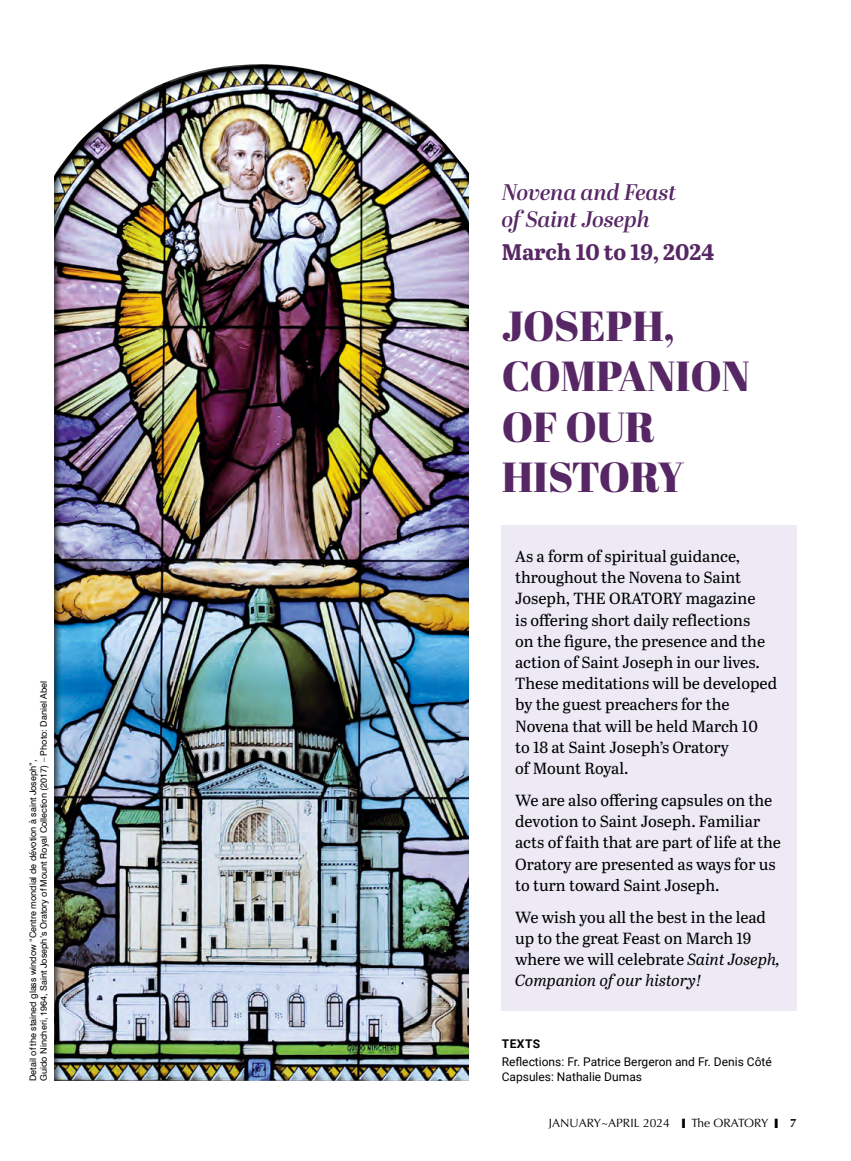
<style>
.page{position:relative;width:851px;height:1161px;background:#fff}
.page>*{position:absolute;margin:0;border:0;box-sizing:border-box;transform-origin:0 0}
.t1{font:42px/50.4px "Abril Fatface";color:#572664}
.t2{font:italic 600 22.5px/27px "Abril Display";letter-spacing:-.005em;color:#572664}
.t3{font:700 22.5px "Abril Text";color:#572664}
.t4{font:16.2px/21.1px "Abril Text";color:#000}
.t5{font:12px/15px "Roboto";color:#000}
.t6{font:12px "Optima";color:#000}
.t7{font:700 12px "Roboto";letter-spacing:.035em;color:#000}
.t8{font:9px/10.8px "Swiss 721 BT";color:#000}
.s1{font-style:italic}
.s2{font-weight:700}
</style>
<div class="page">
<div style="left:41px;top:52px;width:441px;height:1029px;background:#000;opacity:.75"></div>
<div style="left:501px;top:525px;width:295px;height:486px;background:#edeaf5"></div>
<p class="t8" style="left:27px;top:1081px;width:402px;rotate:-90deg">Detail of the stained glass window “Centre mondial de dévotion à saint Joseph”,<br>Guido Nincheri, 1964, Saint Joseph’s Oratory of Mount Royal Collection (2017) – Photo: Daniel Abel</p>
<h2 class="t2" style="left:501px;top:179px;width:176px">Novena and Feast of Saint Joseph</h2>
<h2 class="t3" style="left:501px;top:236px;width:214px">March 10 to 19, 2024</h2>
<h1 class="t1" style="left:501px;top:300px;width:250px">JOSEPH,<br>COMPANION<br>OF OUR<br>HISTORY</h1>
<p class="t4" style="left:515px;top:545px;width:263px">As a form of spiritual guidance, throughout the Novena to Saint<br>Joseph, THE ORATORY magazine<br>is offering short daily reflections<br>on the figure, the presence and the action of Saint Joseph in our lives.<br>These meditations will be developed by the guest preachers for the<br>Novena that will be held March 10<br>to 18 at Saint Joseph’s Oratory<br>of Mount Royal.</p>
<p class="t4" style="left:515px;top:789px;width:267px">We are also offering capsules on the devotion to Saint Joseph. Familiar acts of faith that are part of life at the Oratory are presented as ways for us to turn toward Saint Joseph.</p>
<p class="t4" style="left:515px;top:906px;width:266px">We wish you all the best in the lead up to the great Feast on March 19 where we will celebrate <span class="s1">Saint Joseph,<br>Companion of our history!</span></p>
<p class="t7" style="left:502px;top:1035px;width:40px">TEXTS</p>
<p class="t5" style="left:501px;top:1054px;width:272px">Reflections: Fr. Patrice Bergeron and Fr. Denis Côté<br>Capsules: Nathalie Dumas</p>
<p class="t6" style="left:549px;top:1116px;width:249px">JANUARY~APRIL 2024 ❙ The ORATORY ❙ <span class="s2">7</span></p>
</div>
